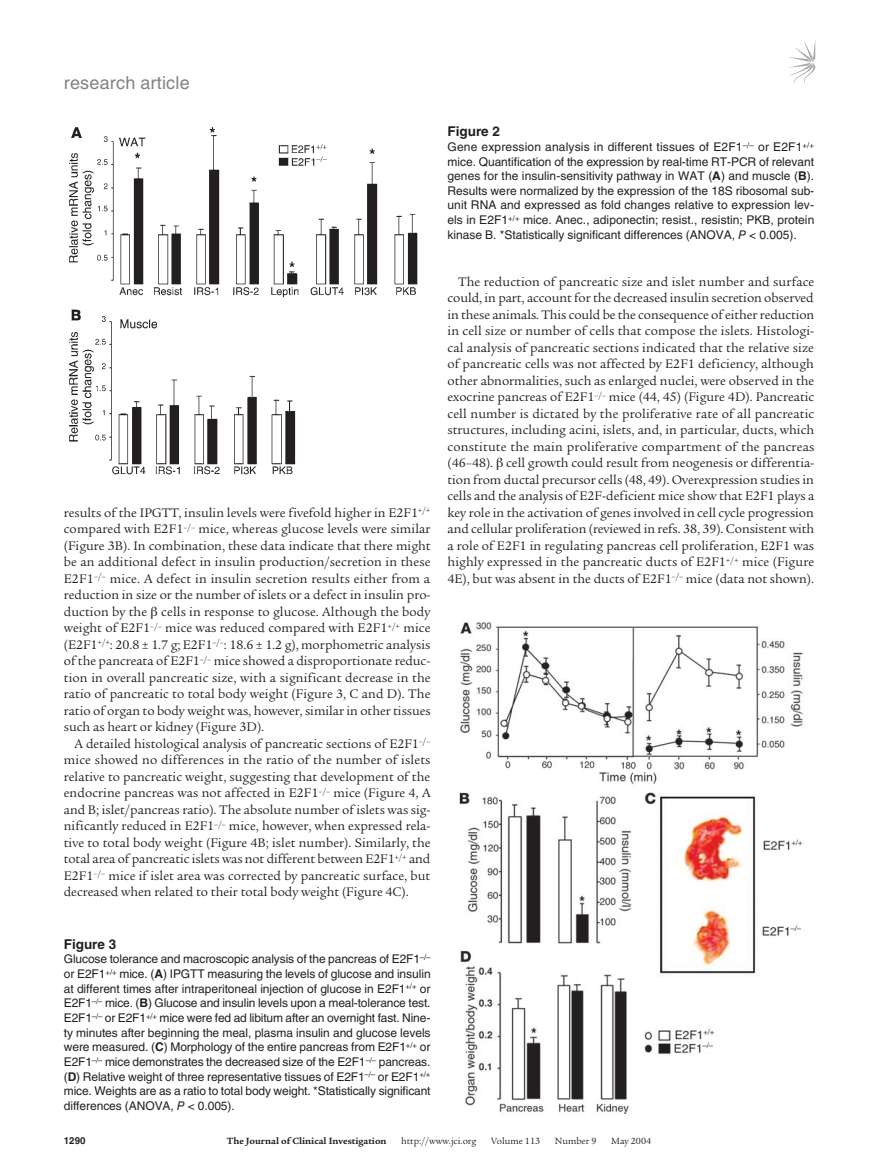
<style>
.page{position:relative;width:878px;height:1174px;background:#fff}
.page>*{position:absolute;margin:0;border:0;box-sizing:border-box;transform-origin:0 0}
.t1{font:18px "Helvetica LT Std";letter-spacing:.01em;color:#808285}
.t2{font:13.5px/16.5px "Legacy Serif Std";color:#231f20;text-align:justify}
.t3{font:700 13.5px "Helvetica LT Std";color:#231f20}
.t4{font:12px/14.7px "Helvetica LT Std";color:#231f20;text-align:justify}
.t5{font:9.75px "Legacy Serif Std";color:#231f20}
.t6{font:700 9.75px "Legacy Serif Std";color:#231f20}
.t7{font:700 9.75px "Helvetica LT Std";color:#231f20}
.s1{font-weight:700}
.s2{font-style:italic}
</style>
<div class="page">
<svg style="left:789px;top:41px;width:26px;height:44px"></svg>
<img style="left:69px;top:127px;width:349px;height:348px">
<img style="left:459px;top:622px;width:344px;height:492px">
<h1 class="t1" style="left:64px;top:72px;width:127px">research article</h1>
<p class="t2" style="left:64px;top:504px;width:368px">results of the IPGTT, insulin levels were fivefold higher in E2F1<sup>+/+ </sup>compared with E2F1<sup>–/–</sup> mice, whereas glucose levels were similar (Figure 3B). In combination, these data indicate that there might be an additional defect in insulin production/secretion in these E2F1<sup>–/–</sup> mice. A defect in insulin secretion results either from a reduction in size or the number of islets or a defect in insulin pro&shy;duction by the cells in response to glucose. Although the body weight of E2F1<sup>–/–</sup> mice was reduced compared with E2F1<sup>+/+</sup> mice (E2F1<sup>+/+</sup>: 20.8 ± 1.7 g; E2F1<sup>–/–</sup>: 18.6 ± 1.2 g), morphometric analysis of the pancreata of E2F1<sup>–/–</sup> mice showed a disproportionate reduc&shy;tion in overall pancreatic size, with a significant decrease in the ratio of pancreatic to total body weight (Figure 3, C and D). The ratio of organ to body weight was, however, similar in other tissues such as heart or kidney (Figure 3D).</p>
<p class="t2" style="left:64px;top:735px;width:368px;text-indent:11px">A detailed histological analysis of pancreatic sections of E2F1<sup>–/– </sup>mice showed no differences in the ratio of the number of islets relative to pancreatic weight, suggesting that development of the endocrine pancreas was not affected in E2F1<sup>–/–</sup> mice (Figure 4, A and B; islet/pancreas ratio). The absolute number of islets was sig&shy;nificantly reduced in E2F1<sup>–/–</sup> mice, however, when expressed rela&shy;tive to total body weight (Figure 4B; islet number). Similarly, the total area of pancreatic islets was not different between E2F1<sup>+/+</sup> and E2F1<sup>–/–</sup> mice if islet area was corrected by pancreatic surface, but decreased when related to their total body weight (Figure 4C).</p>
<p class="t3" style="left:64px;top:935px;width:54px">Figure 3</p>
<p class="t4" style="left:64px;top:951px;width:368px">Glucose tolerance and macroscopic analysis of the pancreas of E2F1<sup>–/– </sup>or E2F1<sup>+/+</sup> mice. (<span class="s1">A</span>) IPGTT measuring the levels of glucose and insulin at different times after intraperitoneal injection of glucose in E2F1<sup>+/+</sup> or E2F1<sup>–/–</sup> mice. (<span class="s1">B</span>) Glucose and insulin levels upon a meal-tolerance test.<br>E2F1<sup>–/–</sup> or E2F1<sup>+/+</sup> mice were fed ad libitum after an overnight fast. Nine&shy;ty minutes after beginning the meal, plasma insulin and glucose levels were measured. (<span class="s1">C</span>) Morphology of the entire pancreas from E2F1<sup>+/+</sup> or E2F1<sup>–/–</sup> mice demonstrates the decreased size of the E2F1<sup>–/–</sup> pancreas. (<span class="s1">D</span>) Relative weight of three representative tissues of E2F1<sup>–/–</sup> or E2F1<sup>+/+ </sup>mice. Weights are as a ratio to total body weight. *Statistically significant differences (ANOVA, <span class="s2">P</span> &lt; 0.005).</p>
<p class="t3" style="left:447px;top:123px;width:54px">Figure 2</p>
<p class="t4" style="left:447px;top:139px;width:368px">Gene expression analysis in different tissues of E2F1<sup>–/–</sup> or E2F1<sup>+/+ </sup>mice. Quantification of the expression by real-time RT-PCR of relevant genes for the insulin-sensitivity pathway in WAT (<span class="s1">A</span>) and muscle (<span class="s1">B</span>).<br>Results were normalized by the expression of the 18S ribosomal sub&shy;unit RNA and expressed as fold changes relative to expression lev&shy;els in E2F1<sup>+/+</sup> mice. Anec., adiponectin; resist., resistin; PKB, protein kinase B. *Statistically significant differences (ANOVA, <span class="s2">P</span> &lt; 0.005).</p>
<p class="t2" style="left:447px;top:273px;width:368px;text-indent:11px">The reduction of pancreatic size and islet number and surface could, in part, account for the decreased insulin secretion observed in these animals. This could be the consequence of either reduction in cell size or number of cells that compose the islets. Histologi&shy;cal analysis of pancreatic sections indicated that the relative size of pancreatic cells was not affected by E2F1 deficiency, although other abnormalities, such as enlarged nuclei, were observed in the exocrine pancreas of E2F1<sup>–/–</sup> mice (44, 45) (Figure 4D). Pancreatic cell number is dictated by the proliferative rate of all pancreatic structures, including acini, islets, and, in particular, ducts, which constitute the main proliferative compartment of the pancreas (46–48). cell growth could result from neogenesis or differentia&shy;tion from ductal precursor cells (48, 49). Overexpression studies in cells and the analysis of E2F-deficient mice show that E2F1 plays a key role in the activation of genes involved in cell cycle progression and cellular proliferation (reviewed in refs. 38, 39). Consistent with a role of E2F1 in regulating pancreas cell proliferation, E2F1 was highly expressed in the pancreatic ducts of E2F1<sup>+/+</sup> mice (Figure 4E), but was absent in the ducts of E2F1<sup>–/–</sup> mice (data not shown).</p>
<p class="t7" style="left:64px;top:1134px;width:23px">1290</p>
<p class="t6" style="left:227px;top:1135px;width:161px">The Journal of Clinical Investigation</p>
<p class="t5" style="left:401px;top:1135px;width:77px">http://www.jci.org</p>
<p class="t5" style="left:491px;top:1135px;width:50px">Volume 113</p>
<p class="t5" style="left:555px;top:1135px;width:43px">Number 9</p>
<p class="t5" style="left:611px;top:1135px;width:41px">May 2004</p>
</div>
